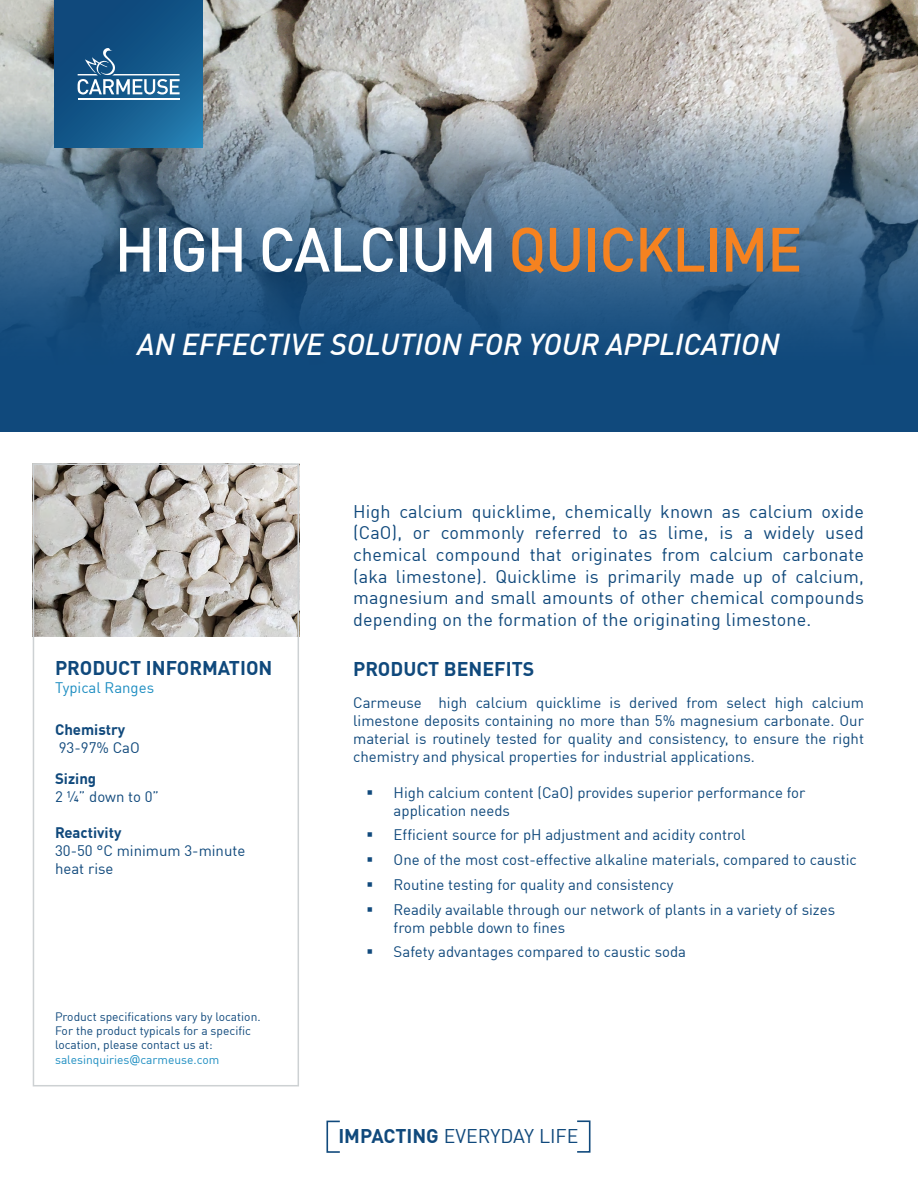
<style>
.page{position:relative;width:918px;height:1188px;background:#fff}
.page>*{position:absolute;margin:0;border:0;box-sizing:border-box;transform-origin:0 0}
.t1{font:500 61.5px "DIN Offc";letter-spacing:-.02em;color:#fff;scale:.95 1}
.t2{font:italic 500 29.7px "DIN Offc";color:#fff}
.t3{font:700 19.5px "DIN Offc";color:#10497c}
.t4{font:19.5px "DIN Offc";color:#10497c}
.t5{font:18px/21.6px "DIN Offc";letter-spacing:.01em;color:#10497c;text-align:justify}
.t6{font:15px/18px "DIN Offc";color:#10497c}
.t7{font:700 15px "DIN Offc";color:#10497c}
.t8{font:15px "DIN Offc";color:#1c8dc1}
.t9{font:12px/14.4px "DIN Offc";color:#10497c}
.s1{color:#f58220}
.s2{color:#1c8dc1}
.s3{font-family:"Tahoma";color:#1c8dc1}
.s4{font-weight:700}
</style>
<div class="page">
<img style="left:0;top:0;width:918px;height:76px">
<svg style="left:0;top:76px;width:918px;height:356px;background:#4a6e8d"></svg>
<svg style="left:55px;top:0;width:147px;height:148px;background:#14598b"></svg>
<svg style="left:78px;top:48px;width:102px;height:47px;background:#40769e"></svg>
<hr style="left:78px;top:98px;width:102px;height:2px;background:#fff">
<div style="left:326px;top:1121px;width:15px;height:32px;border:2px solid #10497c"></div>
<div style="left:576px;top:1120px;width:15px;height:33px;border:2px solid #10497c"></div>
<img style="left:33px;top:463px;width:266px;height:174px">
<div style="left:33px;top:464px;width:266px;height:622px;border:2px solid #cdd1d3"></div>
<h1 class="t1" style="left:115px;top:210px;width:725px">HIGH CALCIUM <span class="s1">QUICKLIME</span></h1>
<h2 class="t2" style="left:137px;top:325px;width:644px">AN EFFECTIVE SOLUTION FOR YOUR APPLICATION</h2>
<h3 class="t3" style="left:55px;top:655px;width:219px">PRODUCT INFORMATION</h3>
<p class="t8" style="left:55px;top:678px;width:101px">Typical Ranges</p>
<p class="t7" style="left:55px;top:719px;width:72px">Chemistry</p>
<p class="t6" style="left:59px;top:738px;width:83px">93-97% CaO</p>
<p class="t7" style="left:55px;top:769px;width:43px">Sizing</p>
<p class="t6" style="left:55px;top:787px;width:106px">2 ¼” down to 0”</p>
<p class="t7" style="left:55px;top:823px;width:68px">Reactivity</p>
<p class="t6" style="left:55px;top:841px;width:192px">30-50 °C minimum 3-minute heat rise</p>
<p class="t9" style="left:55px;top:1009px;width:207px">Product specifications vary by location.<br>For the product typicals for a specific location, please contact us at: <span class="s2">salesinquiries</span><span class="s3">@</span><span class="s2">carmeuse.com</span></p>
<p class="t5" style="left:353px;top:500px;width:512px">High calcium quicklime, chemically known as calcium oxide (CaO), or commonly referred to as lime, is a widely used chemical compound that originates from calcium carbonate (aka limestone). Quicklime is primarily made up of calcium, magnesium and small amounts of other chemical compounds depending on the formation of the originating limestone.</p>
<h3 class="t3" style="left:353px;top:656px;width:183px">PRODUCT BENEFITS</h3>
<p class="t6" style="left:353px;top:693px;width:512px;text-align:justify">Carmeuse high calcium quicklime is derived from select high calcium limestone deposits containing no more than 5% magnesium carbonate. Our material is routinely tested for quality and consistency, to ensure the right chemistry and physical properties for industrial applications.</p>
<p class="t6" style="left:394px;top:783px;width:413px">High calcium content (CaO) provides superior performance for application needs</p>
<p class="t6" style="left:394px;top:822px;width:465px;line-height:24.8px">Efficient source for pH adjustment and acidity control<br>One of the most cost-effective alkaline materials, compared to caustic Routine testing for quality and consistency<br>Readily available through our network of plants in a variety of sizes</p>
<p class="t6" style="left:394px;top:915px;width:294px;line-height:24.8px">from pebble down to fines<br>Safety advantages compared to caustic soda</p>
<h3 class="t4" style="left:338px;top:1124px;width:242px"><span class="s4">IMPACTING</span> EVERYDAY LIFE</h3>
</div>
